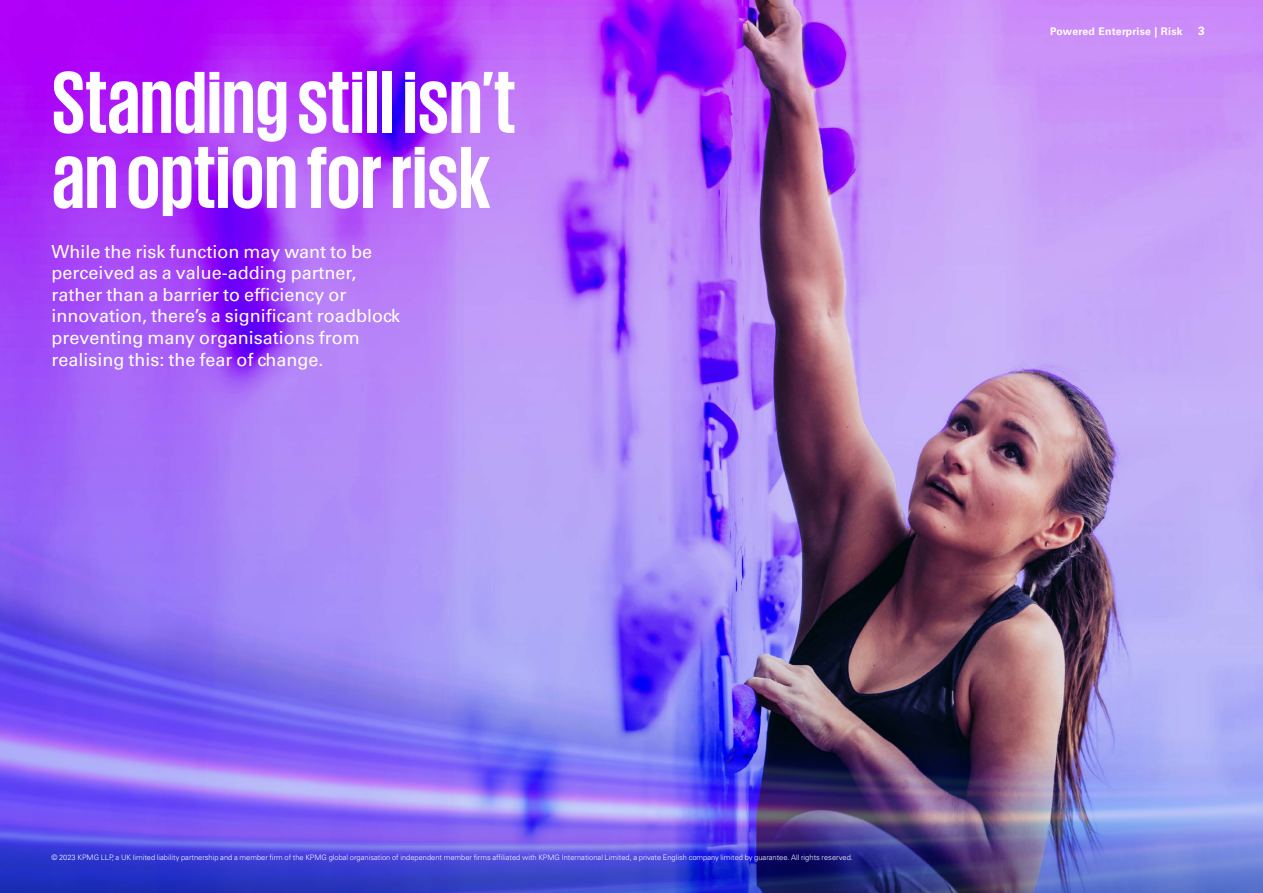
<style>
.page{position:relative;width:1263px;height:893px;background:#fff}
.page>*{position:absolute;margin:0;border:0;box-sizing:border-box;transform-origin:0 0}
.t1{font:700 90px/75px "KPMG";color:#fff}
.t2{font:18px/21.6px "Univers LT Std";color:#fff}
.t3{font:700 12px "Univers LT Std";color:#fff}
.t4{font:700 10.5px "Univers LT Std";letter-spacing:.025em;color:#fff}
.t5{font:300 7.5px "Univers LT Std";color:#fff}
</style>
<div class="page">
<img style="left:0;top:0;width:1263px;height:298px">
<img style="left:0;top:298px;width:1263px;height:595px">
<h1 class="t1" style="left:52px;top:62px;width:466px">Standing still isn’t an option for risk</h1>
<h2 class="t2" style="left:51px;top:240px;width:350px">While the risk function may want to be perceived as a value-adding partner, rather than a barrier to efficiency or innovation, there’s a significant roadblock preventing many organisations from realising this: the fear of change.</h2>
<p class="t5" style="left:51px;top:853px;width:803px">© 2023 KPMG LLP, a UK limited liability partnership and a member firm of the KPMG global organisation of independent member firms affiliated with KPMG International Limited, a private English company limited by guarantee. All rights reserved.</p>
<h3 class="t4" style="left:1050px;top:25px;width:134px">Powered Enterprise | Risk</h3>
<h3 class="t3" style="left:1198px;top:23px;width:8px">3</h3>
</div>
